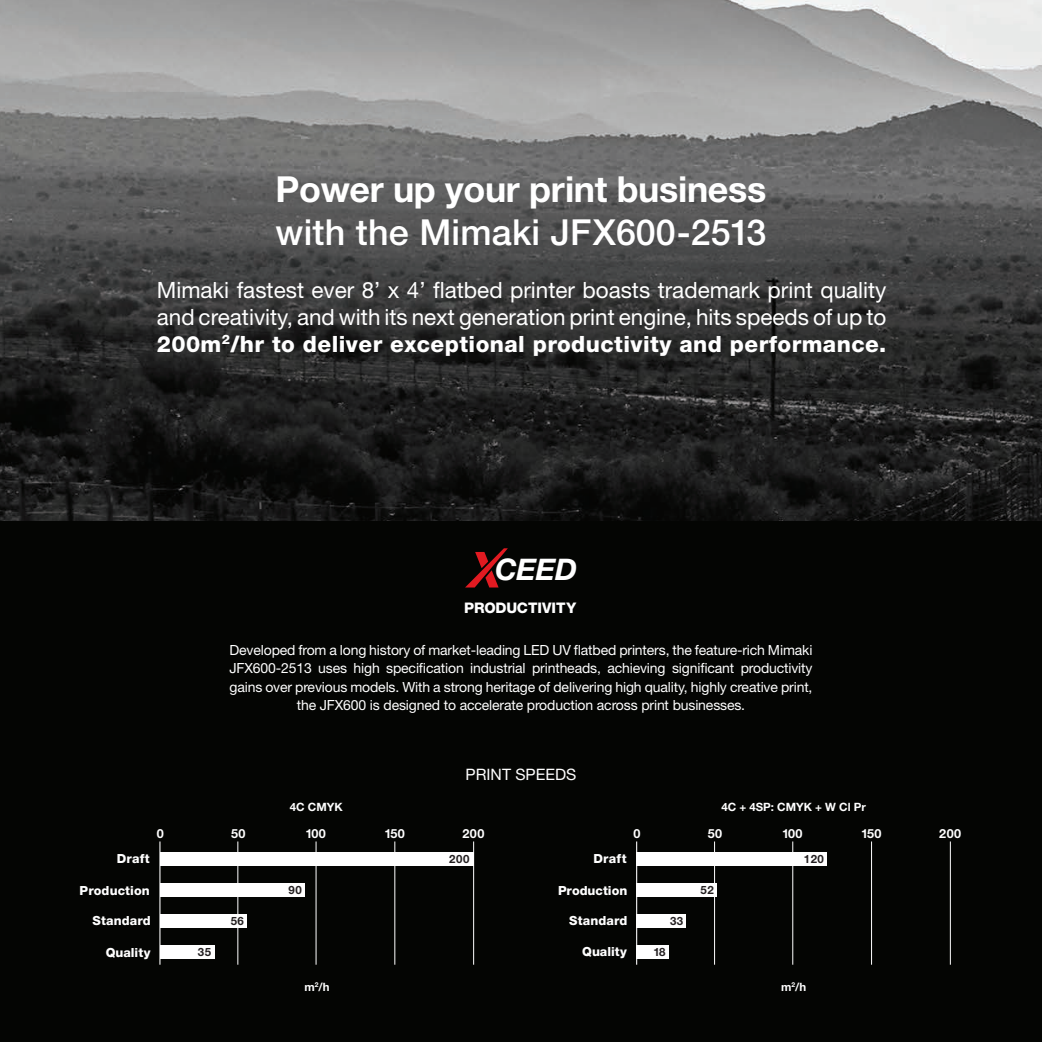
<style>
.page{position:relative;width:1042px;height:1042px;background:#fff}
.page>*{position:absolute;margin:0;border:0;box-sizing:border-box;transform-origin:0 0}
.t1{font:700 35.88px "Helvetica Neue LT Std";letter-spacing:-.01em;color:#fff}
.t2{font:500 35.88px "Helvetica Neue LT Std";letter-spacing:.005em;color:#fff}
.t3{font:italic 700 29.75px "Helvetica Neue LT Std";color:#fff}
.t4{font:22.4px/26.9px "Helvetica Neue LT Std";color:#fff;text-align:justify}
.t5{font:15.75px "Helvetica Neue LT Std";color:#fff}
.t6{font:800 14.7px "Helvetica Neue LT Std";color:#fff}
.t7{font:14px/18.4px "Helvetica Neue LT Std";letter-spacing:-.01em;color:#fff;text-align:center}
.t8{font:800 12.6px "Helvetica Neue LT Std";letter-spacing:.01em;color:#fff}
.t9{font:700 12.6px "Helvetica Neue LT Std";letter-spacing:.03em;color:#fff}
.t10{font:700 11.38px "Helvetica Neue LT Std";color:#fff}
.t11{font:700 11.38px "Helvetica Neue LT Std";letter-spacing:.05em;color:#231f20}
.s1{font-weight:800}
</style>
<div class="page">
<img style="left:0;top:0;width:1042px;height:1042px">
<div style="left:160px;top:945px;width:55px;height:14px;background:#fff"></div>
<div style="left:160px;top:883px;width:145px;height:14px;background:#fff"></div>
<hr style="left:394px;top:841px;width:1px;height:123px;background:#fff">
<hr style="left:316px;top:841px;width:1px;height:123px;background:#fff">
<hr style="left:237px;top:841px;width:1px;height:123px;background:#fff">
<hr style="left:473px;top:841px;width:1px;height:123px;background:#fff">
<div style="left:160px;top:852px;width:314px;height:13px;background:#fff"></div>
<div style="left:160px;top:914px;width:87px;height:14px;background:#fff"></div>
<hr style="left:159px;top:841px;width:1px;height:123px;background:#fff">
<div style="left:637px;top:945px;width:32px;height:14px;background:#fff"></div>
<div style="left:637px;top:883px;width:80px;height:14px;background:#fff"></div>
<hr style="left:871px;top:841px;width:1px;height:123px;background:#fff">
<hr style="left:792px;top:841px;width:1px;height:123px;background:#fff">
<hr style="left:714px;top:841px;width:1px;height:123px;background:#fff">
<hr style="left:950px;top:841px;width:1px;height:123px;background:#fff">
<div style="left:637px;top:852px;width:190px;height:13px;background:#fff"></div>
<div style="left:637px;top:914px;width:49px;height:14px;background:#fff"></div>
<hr style="left:636px;top:841px;width:1px;height:123px;background:#fff">
<svg style="left:465px;top:548px;width:43px;height:39px;background:#460b0b"></svg>
<h1 class="t1" style="left:276px;top:167px;width:492px">Power up your print business</h1>
<h1 class="t2" style="left:276px;top:211px;width:492px">with the Mimaki JFX600-2513</h1>
<h3 class="t4" style="left:157px;top:276px;width:731px">Mimaki fastest ever 8’ x 4’ flatbed printer boasts trademark print quality and creativity, and with its next generation print engine, hits speeds of up to <span class="s1">200m</span><sup>2</sup><span class="s1">/hr to deliver exceptional productivity and performance.</span></h3>
<h2 class="t3" style="left:495px;top:551px;width:84px">CEED</h2>
<p class="t6" style="left:464px;top:598px;width:113px">PRODUCTIVITY</p>
<p class="t7" style="left:229px;top:641px;width:584px">Developed from a long history of market-leading LED UV flatbed printers, the feature-rich Mimaki JFX600-2513 uses high specification industrial printheads, achieving significant productivity gains over previous models. With a strong heritage of delivering high quality, highly creative print, the JFX600 is designed to accelerate production across print businesses.</p>
<p class="t10" style="left:290px;top:800px;width:54px">4C CMYK</p>
<p class="t5" style="left:465px;top:765px;width:112px">PRINT SPEEDS</p>
<p class="t9" style="left:157px;top:825px;width:8px">0</p>
<p class="t9" style="left:231px;top:825px;width:16px">50</p>
<p class="t9" style="left:305px;top:825px;width:22px">100</p>
<p class="t9" style="left:384px;top:825px;width:22px">150</p>
<p class="t9" style="left:462px;top:825px;width:23px">200</p>
<p class="t10" style="left:721px;top:800px;width:146px">4C + 4SP: CMYK + W Cl Pr</p>
<p class="t9" style="left:633px;top:825px;width:8px">0</p>
<p class="t9" style="left:708px;top:825px;width:16px">50</p>
<p class="t9" style="left:782px;top:825px;width:22px">100</p>
<p class="t9" style="left:861px;top:825px;width:22px">150</p>
<p class="t9" style="left:939px;top:825px;width:23px">200</p>
<p class="t8" style="left:117px;top:851px;width:35px">Draft</p>
<p class="t8" style="left:80px;top:883px;width:72px">Production</p>
<p class="t8" style="left:93px;top:913px;width:60px">Standard</p>
<p class="t8" style="left:106px;top:944px;width:46px">Quality</p>
<p class="t11" style="left:198px;top:945px;width:15px">35</p>
<p class="t11" style="left:231px;top:914px;width:15px">56</p>
<p class="t11" style="left:288px;top:883px;width:15px">90</p>
<p class="t10" style="left:304px;top:979px;width:27px">m<sup>2</sup>/h</p>
<p class="t11" style="left:449px;top:852px;width:22px">200</p>
<p class="t8" style="left:593px;top:851px;width:35px">Draft</p>
<p class="t8" style="left:558px;top:883px;width:71px">Production</p>
<p class="t8" style="left:569px;top:913px;width:60px">Standard</p>
<p class="t8" style="left:582px;top:944px;width:46px">Quality</p>
<p class="t11" style="left:670px;top:914px;width:15px">33</p>
<p class="t11" style="left:653px;top:945px;width:14px">18</p>
<p class="t11" style="left:700px;top:883px;width:15px">52</p>
<p class="t11" style="left:804px;top:852px;width:22px">120</p>
<p class="t10" style="left:781px;top:979px;width:27px">m<sup>2</sup>/h</p>
</div>
